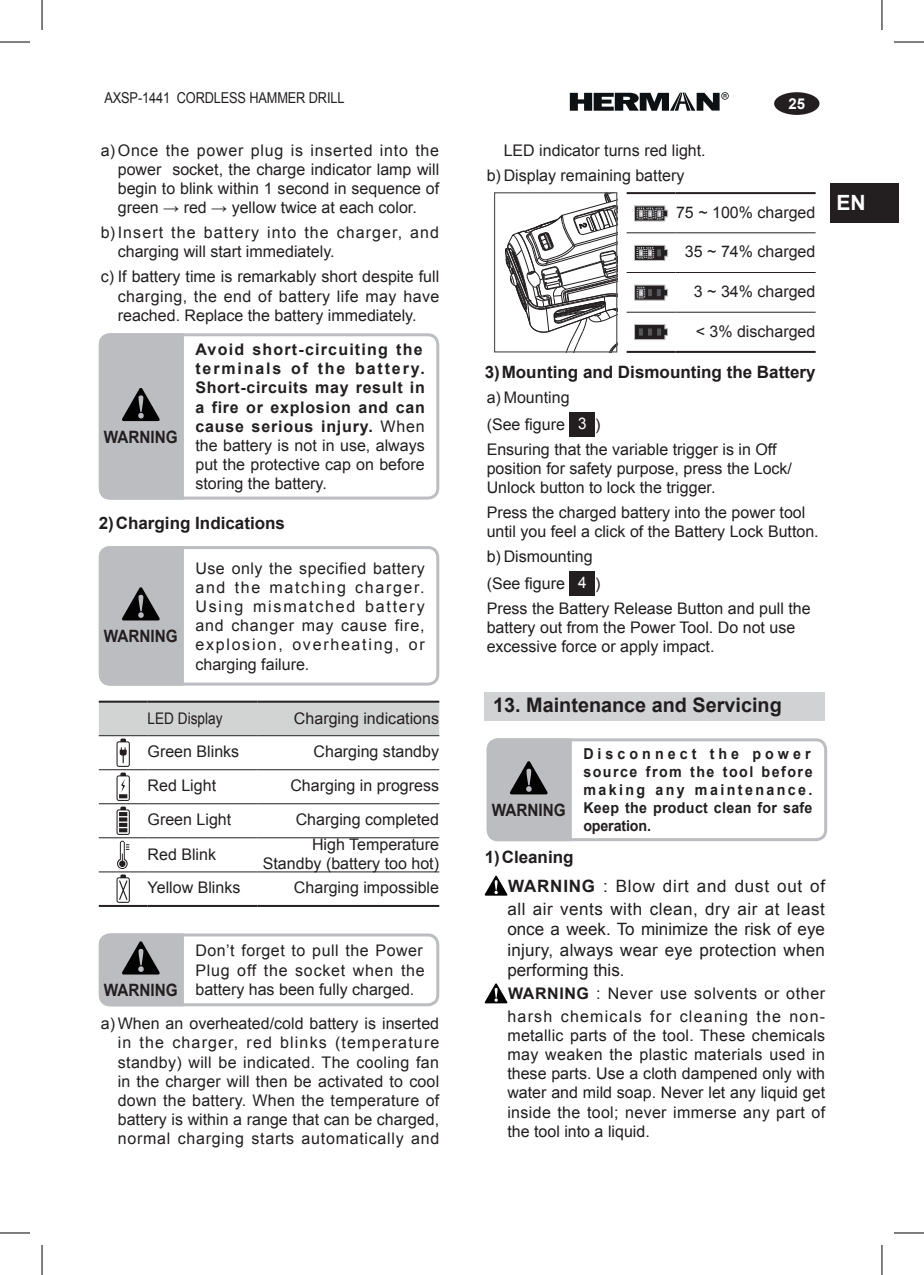
<style>
.page{position:relative;width:924px;height:1275px;background:#fff}
.page>*{position:absolute;margin:0;border:0;box-sizing:border-box;transform-origin:0 0}
.t1{font:700 21px "Arial";color:#fff}
.t2{font:700 20px "Arial";color:#211d1e}
.t3{font:17px/20.4px "Arial";letter-spacing:.015em;color:#211d1e;text-align:justify}
.t4{font:700 17px "Arial";color:#211d1e}
.t5{font:17px/29px "Arial";letter-spacing:.045em;color:#211d1e}
.t6{font:700 17px "Arial";color:#231f20;scale:.9 1}
.t7{font:16px/19.2px "Arial";color:#231f20;text-align:justify}
.t8{font:16px/19.2px "Arial";color:#211d1e}
.t9{font:700 16px/19.2px "Arial";letter-spacing:.05em;color:#231f20}
.t10{font:16px/19.2px "Arial";letter-spacing:.065em;color:#231f20}
.t11{font:16px/22.6px "Arial";letter-spacing:.075em;color:#211d1e}
.t12{font:16px "Arial";letter-spacing:.03em;color:#231f20}
.t13{font:16px "Arial";letter-spacing:.05em;color:#231f20}
.t14{font:16px "Arial";color:#211d1e;scale:.85 1}
.t15{font:700 15px/18px "Arial";letter-spacing:.105em;color:#231f20;scale:.95 1}
.t16{font:15px "Arial";letter-spacing:-.01em;color:#231f20;scale:.85 1}
.t17{font:700 15px "Arial";color:#fff}
.s1{font-weight:400}
.s2{font-weight:700;font-size:17px}
.s3{color:#231f20}
.s4{color:#fff}
.s5{font-weight:700}
</style>
<div class="page">
<div style="left:773px;top:92px;width:46px;height:23px;background:#231f20;border-radius:50%"></div>
<svg style="left:569px;top:92px;width:159px;height:19px"></svg>
<div style="left:830px;top:183px;width:68px;height:40px;background:#231f20"></div>
<div style="left:99px;top:333px;width:340px;height:166px;border:3px solid #bcbdc0;border-radius:10px"></div>
<div style="left:99px;top:333px;width:85px;height:166px;background:#bcbdc0"></div>
<div style="left:99px;top:546px;width:340px;height:139px;border:3px solid #bcbdc0;border-radius:10px"></div>
<div style="left:99px;top:546px;width:85px;height:139px;background:#bcbdc0"></div>
<hr style="left:99px;top:905px;width:48px;height:2px;background:#231f20">
<hr style="left:147px;top:905px;width:110px;height:2px;background:#231f20">
<hr style="left:257px;top:905px;width:182px;height:2px;background:#231f20">
<hr style="left:99px;top:700px;width:48px;height:2px;background:#231f20">
<hr style="left:147px;top:700px;width:110px;height:2px;background:#231f20">
<hr style="left:257px;top:700px;width:182px;height:2px;background:#231f20">
<svg style="left:99px;top:701px;width:340px;height:202px"></svg>
<div style="left:99px;top:933px;width:340px;height:73px;border:3px solid #bcbdc0;border-radius:10px"></div>
<svg style="left:99px;top:933px;width:85px;height:73px"></svg>
<svg style="left:505px;top:191px;width:113px;height:161px"></svg>
<div style="left:493px;top:192px;width:124px;height:160px;border:1px solid #57585a"></div>
<hr style="left:626px;top:192px;width:49px;height:2px;background:#231f20">
<hr style="left:675px;top:192px;width:140px;height:2px;background:#231f20">
<hr style="left:626px;top:351px;width:49px;height:2px;background:#231f20">
<hr style="left:675px;top:351px;width:140px;height:2px;background:#231f20">
<svg style="left:626px;top:193px;width:189px;height:159px"></svg>
<div style="left:569px;top:412px;width:25px;height:24px;background:#231f20"></div>
<div style="left:569px;top:571px;width:25px;height:25px;background:#231f20"></div>
<div style="left:484px;top:692px;width:340px;height:28px;background:#d1d2d4"></div>
<div style="left:486px;top:738px;width:340px;height:103px;border:3px solid #bcbdc0;border-radius:10px"></div>
<svg style="left:486px;top:738px;width:85px;height:103px"></svg>
<svg style="left:484px;top:875px;width:23px;height:20px"></svg>
<svg style="left:484px;top:983px;width:23px;height:20px"></svg>
<hr style="left:0;top:42px;width:30px;height:1px;background:#000">
<hr style="left:893px;top:42px;width:30px;height:1px;background:#000">
<hr style="left:0;top:1232px;width:30px;height:1px;background:#000">
<hr style="left:893px;top:1232px;width:30px;height:1px;background:#000">
<hr style="left:42px;top:0;width:1px;height:30px;background:#000">
<hr style="left:42px;top:1245px;width:1px;height:30px;background:#000">
<hr style="left:881px;top:0;width:1px;height:30px;background:#000">
<hr style="left:881px;top:1245px;width:1px;height:30px;background:#000">
<p class="t16" style="left:104px;top:88px;width:284px">AXSP-1441 CORDLESS HAMMER DRILL</p>
<p class="t7" style="left:118px;top:141px;width:323px;text-indent:-17px">a) Once the power plug is inserted into the power socket, the charge indicator lamp will begin to blink within 1 second in sequence of green → red → yellow twice at each color.</p>
<p class="t10" style="left:118px;top:223px;width:323px;text-indent:-17px">b)Insert the battery into the charger, and charging will start immediately.</p>
<p class="t7" style="left:118px;top:267px;width:323px;text-indent:-17px">c) If battery time is remarkably short despite full charging, the end of battery life may have reached. Replace the battery immediately.</p>
<p class="t9" style="left:195px;top:340px;width:231px">Avoid short-circuiting the terminals of the battery.<br>Short-circuits may result in a fire or explosion and can cause serious injury. <span class="s1">When the battery is not in use, always put the protective cap on before storing the battery.</span></p>
<p class="t6" style="left:104px;top:425px;width:84px">WARNING</p>
<p class="t4" style="left:99px;top:511px;width:188px">2)Charging Indications</p>
<p class="t7" style="left:195px;top:558px;width:231px">Use only the specified battery and the matching charger.<br>Using mismatched battery and changer may cause fire, explosion, overheating, or charging failure.</p>
<p class="t6" style="left:104px;top:624px;width:84px">WARNING</p>
<p class="t14" style="left:147px;top:707px;width:90px">LED Display</p>
<p class="t7" style="left:294px;top:708px;width:146px">Charging indications</p>
<p class="t7" style="left:147px;top:742px;width:93px">Green Blinks</p>
<p class="t7" style="left:313px;top:742px;width:127px">Charging standby</p>
<p class="t7" style="left:147px;top:776px;width:70px">Red Light</p>
<p class="t7" style="left:290px;top:776px;width:150px">Charging in progress</p>
<p class="t7" style="left:147px;top:810px;width:85px">Green Light</p>
<p class="t7" style="left:295px;top:810px;width:145px">Charging completed</p>
<p class="t7" style="left:147px;top:844px;width:70px">Red Blink</p>
<p class="t7" style="left:263px;top:835px;width:178px;text-align:right">High Temperature<br>Standby (battery too hot)</p>
<p class="t7" style="left:147px;top:878px;width:94px">Yellow Blinks</p>
<p class="t7" style="left:294px;top:878px;width:146px">Charging impossible</p>
<p class="t12" style="left:195px;top:940px;width:229px">Don’t forget to pull the Power</p>
<p class="t13" style="left:195px;top:959px;width:231px">Plug off the socket when the</p>
<p class="t7" style="left:104px;top:979px;width:312px"><span class="s2">WARNING</span> battery has been fully charged.</p>
<p class="t7" style="left:118px;top:1014px;width:323px;text-indent:-17px">a) When an overheated/cold battery is inserted in the charger, red blinks (temperature standby) will be indicated. The cooling fan in the charger will then be activated to cool down the battery. When the temperature of battery is within a range that can be charged, normal charging starts automatically and</p>
<p class="t17" style="left:788px;top:94px;width:18px">25</p>
<p class="t7" style="left:486px;top:138px;width:220px;line-height:24.8px;text-indent:17px">LED indicator turns red light. b) Display remaining battery</p>
<p class="t7" style="left:675px;top:203px;width:141px">75 ~ 100% charged</p>
<p class="t7" style="left:684px;top:242px;width:132px">35 ~ 74% charged</p>
<p class="t7" style="left:693px;top:282px;width:123px">3 ~ 34% charged</p>
<p class="t7" style="left:695px;top:321px;width:121px">&lt; 3% discharged</p>
<p class="t4" style="left:484px;top:360px;width:332px">3)Mounting and Dismounting the Battery</p>
<p class="t8" style="left:486px;top:384px;width:115px;line-height:26.8px"><span class="s3">a) Mounting </span>(See figure <span class="s4">3</span> )</p>
<p class="t8" style="left:486px;top:439px;width:307px">Ensuring that the variable trigger is in Off position for safety purpose, press the Lock/<br>Unlock button to lock the trigger.</p>
<p class="t8" style="left:486px;top:503px;width:333px">Press the charged battery into the power tool until you feel a click of the Battery Lock Button.</p>
<p class="t8" style="left:486px;top:543px;width:115px;line-height:26.8px">b) Dismounting (See figure <span class="s4">4</span> )</p>
<p class="t8" style="left:486px;top:599px;width:325px">Press the Battery Release Button and pull the battery out from the Power Tool. Do not use excessive force or apply impact.</p>
<h1 class="t1" style="left:836px;top:189px;width:31px">EN</h1>
<p class="t2" style="left:493px;top:692px;width:290px">13. Maintenance and Servicing</p>
<p class="t15" style="left:583px;top:745px;width:243px">Disconnect the power source from the tool before making any maintenance.<br>Keep the product clean for safe operation.</p>
<p class="t6" style="left:491px;top:798px;width:84px">WARNING</p>
<p class="t5" style="left:508px;top:842px;width:318px;text-indent:-23px"><span class="s5">1)Cleaning<br>WARNING</span> : Blow dirt and dust out of</p>
<p class="t3" style="left:507px;top:899px;width:319px">all air vents with clean, dry air at least once a week. To minimize the risk of eye injury, always wear eye protection when performing this.</p>
<p class="t11" style="left:507px;top:982px;width:319px"><span class="s5">WARNING</span> : Never use solvents or other harsh chemicals for cleaning the non-</p>
<p class="t8" style="left:507px;top:1025px;width:319px;text-align:justify">metallic parts of the tool. These chemicals may weaken the plastic materials used in these parts. Use a cloth dampened only with water and mild soap. Never let any liquid get inside the tool; never immerse any part of the tool into a liquid.</p>
</div>
